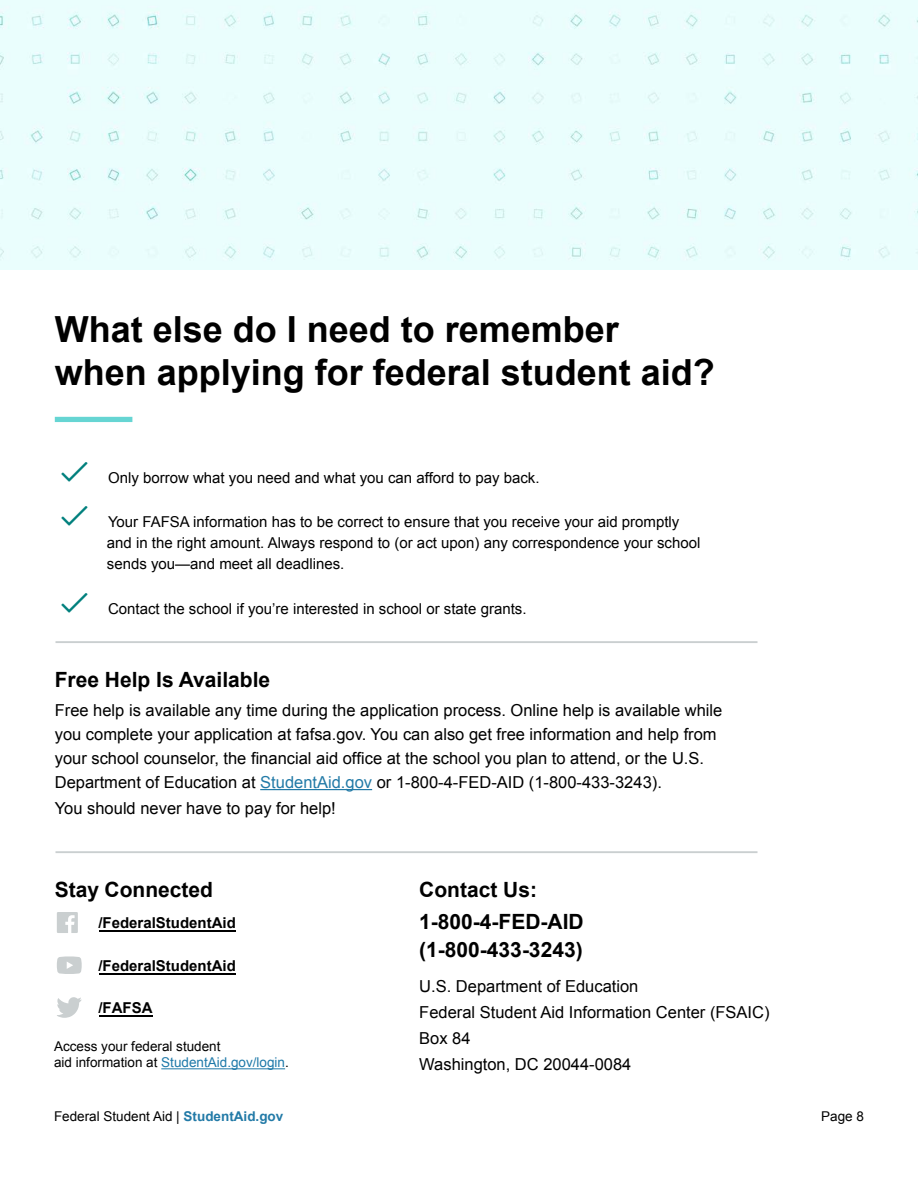
<style>
.page{position:relative;width:918px;height:1188px;background:#fff}
.page>*{position:absolute;margin:0;border:0;box-sizing:border-box;transform-origin:0 0}
.t1{font:700 36px/43.2px "Arial";color:#000}
.t2{font:700 21px "Arial";color:#000}
.t3{font:16.5px/24px "Arial";color:#000}
.t4{font:15px/21px "Arial";color:#000}
.t5{font:700 15px "Arial";color:#000}
.t6{font:13.5px/16.2px "Arial";color:#000}
.s1{color:#227aa7}
.s2{color:#1e79a9}
.s3{font-weight:700;color:#227aa7}
</style>
<div class="page">
<div style="left:0;top:0;width:918px;height:270px;background:#eafefd"></div>
<hr style="left:56px;top:851px;width:702px;height:2px;background:#cacfd0">
<div style="left:55px;top:417px;width:77px;height:5px;background:#66d5d3"></div>
<hr style="left:56px;top:641px;width:702px;height:2px;background:#cacfd0">
<svg style="left:57px;top:997px;width:25px;height:21px"></svg>
<svg style="left:57px;top:912px;width:21px;height:21px"></svg>
<svg style="left:57px;top:956px;width:25px;height:18px"></svg>
<hr style="left:260px;top:789px;width:112px;height:1px;background:#227aa7">
<hr style="left:161px;top:1068px;width:124px;height:1px;background:#1e79a9">
<hr style="left:99px;top:930px;width:137px;height:2px;background:#000">
<hr style="left:99px;top:973px;width:137px;height:1px;background:#000">
<hr style="left:99px;top:1015px;width:53px;height:2px;background:#000">
<h2 class="t1" style="left:55px;top:309px;width:662px">What else do I need to remember when applying for federal student aid?</h2>
<p class="t4" style="left:108px;top:468px;width:433px">Only borrow what you need and what you can afford to pay back.</p>
<p class="t4" style="left:107px;top:512px;width:595px">Your FAFSA information has to be correct to ensure that you receive your aid promptly and in the right amount. Always respond to (or act upon) any correspondence your school sends you—and meet all deadlines.</p>
<p class="t4" style="left:108px;top:598px;width:420px">Contact the school if you’re interested in school or state grants.</p>
<h3 class="t2" style="left:55px;top:666px;width:217px">Free Help Is Available</h3>
<p class="t3" style="left:55px;top:698px;width:669px">Free help is available any time during the application process. Online help is available while you complete your application at fafsa.gov. You can also get free information and help from your school counselor, the financial aid office at the school you plan to attend, or the U.S.<br>Department of Education at <span class="s1">StudentAid.gov</span> or 1-800-4-FED-AID (1-800-433-3243).</p>
<p class="t3" style="left:55px;top:796px;width:282px">You should never have to pay for help!</p>
<h3 class="t2" style="left:55px;top:876px;width:160px">Stay Connected</h3>
<p class="t5" style="left:98px;top:913px;width:139px">/FederalStudentAid</p>
<p class="t5" style="left:98px;top:955px;width:139px">/FederalStudentAid</p>
<p class="t5" style="left:98px;top:997px;width:56px">/FAFSA</p>
<p class="t6" style="left:54px;top:1039px;width:236px">Access your federal student<br>aid information at <span class="s2">StudentAid.gov/login</span>.</p>
<h3 class="t2" style="left:419px;top:876px;width:119px">Contact Us:</h3>
<p class="t2" style="left:419px;top:908px;width:166px">1-800-4-FED-AID</p>
<p class="t2" style="left:419px;top:935px;width:165px">(1-800-433-3243)</p>
<p class="t3" style="left:419px;top:974px;width:221px">U.S. Department of Education</p>
<p class="t3" style="left:419px;top:1000px;width:352px">Federal Student Aid Information Center (FSAIC)</p>
<p class="t3" style="left:419px;top:1027px;width:53px">Box 84</p>
<p class="t3" style="left:419px;top:1053px;width:214px">Washington, DC 20044-0084</p>
<p class="t6" style="left:54px;top:1108px;width:231px">Federal Student Aid | <span class="s3">StudentAid.gov</span></p>
<p class="t6" style="left:821px;top:1108px;width:44px">Page 8</p>
</div>
